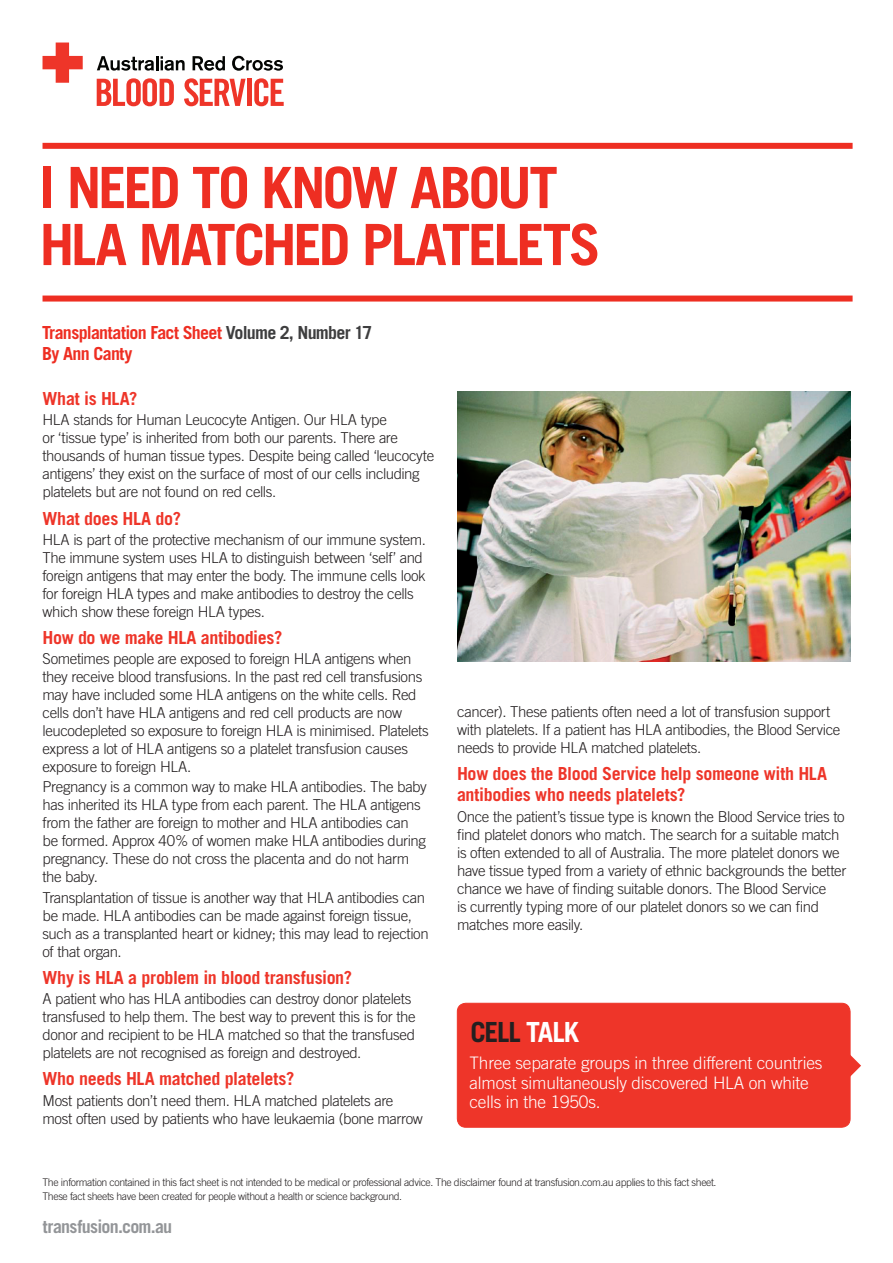
<style>
.page{position:relative;width:893px;height:1263px;background:#fff}
.page>*{position:absolute;margin:0;border:0;box-sizing:border-box;transform-origin:0 0}
.t1{font:700 57px/57px "Trade Gothic";letter-spacing:-.05em;color:#ee2e22}
.t2{font:700 27.75px "Trade Gothic";letter-spacing:-.04em;color:#231f20}
.Question{font:700 18px/21px "Trade Gothic";letter-spacing:-.02em;color:#ee3529}
.t3{font:700 18px "Trade Gothic";letter-spacing:-.04em;color:#ee2e22}
.t4{font:700 18px "Trade Gothic";letter-spacing:-.04em;color:#939598}
.t5{font:300 17.25px/19.5px "Trade Gothic";letter-spacing:-.01em;color:#fff}
.Answer{font:300 15px/18px "Trade Gothic";letter-spacing:-.025em;color:#231f20}
.t6{font:300 10.5px "Trade Gothic";letter-spacing:-.035em;color:#231f20}
.s1{color:#3e3e3f}
.s2{color:#fff}
</style>
<div class="page">
<svg style="left:97px;top:56px;width:88px;height:15px"></svg>
<svg style="left:193px;top:56px;width:32px;height:15px"></svg>
<svg style="left:232px;top:56px;width:51px;height:15px"></svg>
<svg style="left:97px;top:78px;width:77px;height:28px"></svg>
<svg style="left:184px;top:78px;width:62px;height:28px"></svg>
<div style="left:247px;top:79px;width:5px;height:27px;background:#ee3529"></div>
<svg style="left:254px;top:78px;width:30px;height:28px"></svg>
<svg style="left:43px;top:43px;width:40px;height:40px"></svg>
<div style="left:43px;top:143px;width:810px;height:6px;background:#ee2e22"></div>
<div style="left:43px;top:296px;width:810px;height:6px;background:#ee2e22"></div>
<div style="left:457px;top:1003px;width:393px;height:124px;background:#ee3529;border-radius:9px"></div>
<div style="left:457px;top:1003px;width:393px;height:124px;border:1px solid #ee3529;border-radius:9px"></div>
<img style="left:457px;top:391px;width:393px;height:270px">
<svg style="left:848px;top:1053px;width:13px;height:25px"></svg>
<p class="t1" style="left:40px;top:158px;width:563px">I NEED TO KNOW ABOUT<br>HLA MATCHED PLATELETS</p>
<p class="t3" style="left:42px;top:322px;width:332px">Transplantation Fact Sheet <span class="s1">Volume 2, Number 17</span></p>
<p class="t3" style="left:42px;top:343px;width:92px">By Ann Canty</p>
<p class="Question" style="left:43px;top:388px;width:97px">What is HLA?</p>
<p class="Answer" style="left:43px;top:411px;width:393px">HLA stands for Human Leucocyte Antigen. Our HLA type<br>or ‘tissue type’ is inherited from both our parents. There are thousands of human tissue types. Despite being called ‘leucocyte antigens’ they exist on the surface of most of our cells including platelets but are not found on red cells.</p>
<p class="Question" style="left:43px;top:507px;width:140px">What does HLA do?</p>
<p class="Answer" style="left:43px;top:530px;width:385px">HLA is part of the protective mechanism of our immune system.<br>The immune system uses HLA to distinguish between ‘self’ and foreign antigens that may enter the body. The immune cells look for foreign HLA types and make antibodies to destroy the cells which show these foreign HLA types.</p>
<p class="Question" style="left:43px;top:627px;width:241px">How do we make HLA antibodies?</p>
<p class="Answer" style="left:43px;top:650px;width:388px">Sometimes people are exposed to foreign HLA antigens when they receive blood transfusions. In the past red cell transfusions may have included some HLA antigens on the white cells. Red cells don’t have HLA antigens and red cell products are now leucodepleted so exposure to foreign HLA is minimised. Platelets express a lot of HLA antigens so a platelet transfusion causes exposure to foreign HLA.</p>
<p class="Answer" style="left:43px;top:778px;width:386px">Pregnancy is a common way to make HLA antibodies. The baby has inherited its HLA type from each parent. The HLA antigens from the father are foreign to mother and HLA antibodies can be formed. Approx 40% of women make HLA antibodies during pregnancy. These do not cross the placenta and do not harm the baby.</p>
<p class="Answer" style="left:43px;top:888px;width:388px">Transplantation of tissue is another way that HLA antibodies can be made. HLA antibodies can be made against foreign tissue, such as a transplanted heart or kidney; this may lead to rejection of that organ.</p>
<p class="Question" style="left:43px;top:967px;width:311px">Why is HLA a problem in blood transfusion?</p>
<p class="Answer" style="left:43px;top:989px;width:375px">A patient who has HLA antibodies can destroy donor platelets transfused to help them. The best way to prevent this is for the donor and recipient to be HLA matched so that the transfused platelets are not recognised as foreign and destroyed.</p>
<p class="Question" style="left:43px;top:1068px;width:253px">Who needs HLA matched platelets?</p>
<p class="Answer" style="left:43px;top:1091px;width:382px">Most patients don’t need them. HLA matched platelets are most often used by patients who have leukaemia (bone marrow</p>
<p class="Answer" style="left:457px;top:702px;width:385px">cancer). These patients often need a lot of transfusion support with platelets. If a patient has HLA antibodies, the Blood Service needs to provide HLA matched platelets.</p>
<p class="Question" style="left:457px;top:763px;width:372px">How does the Blood Service help someone with HLA antibodies who needs platelets?</p>
<p class="Answer" style="left:457px;top:807px;width:391px">Once the patient’s tissue type is known the Blood Service tries to find platelet donors who match. The search for a suitable match is often extended to all of Australia. The more platelet donors we have tissue typed from a variety of ethnic backgrounds the better chance we have of finding suitable donors. The Blood Service<br>is currently typing more of our platelet donors so we can find matches more easily.</p>
<p class="t2" style="left:470px;top:1015px;width:110px">CELL <span class="s2">TALK</span></p>
<p class="t5" style="left:470px;top:1053px;width:354px">Three separate groups in three different countries almost simultaneously discovered HLA on white cells in the 1950s.</p>
<p class="t6" style="left:43px;top:1176px;width:675px">The information contained in this fact sheet is not intended to be medical or professional advice. The disclaimer found at transfusion.com.au applies to this fact sheet.</p>
<p class="t6" style="left:43px;top:1190px;width:361px">These fact sheets have been created for people without a health or science background.</p>
<p class="t4" style="left:43px;top:1216px;width:131px">transfusion.com.au</p>
</div>
